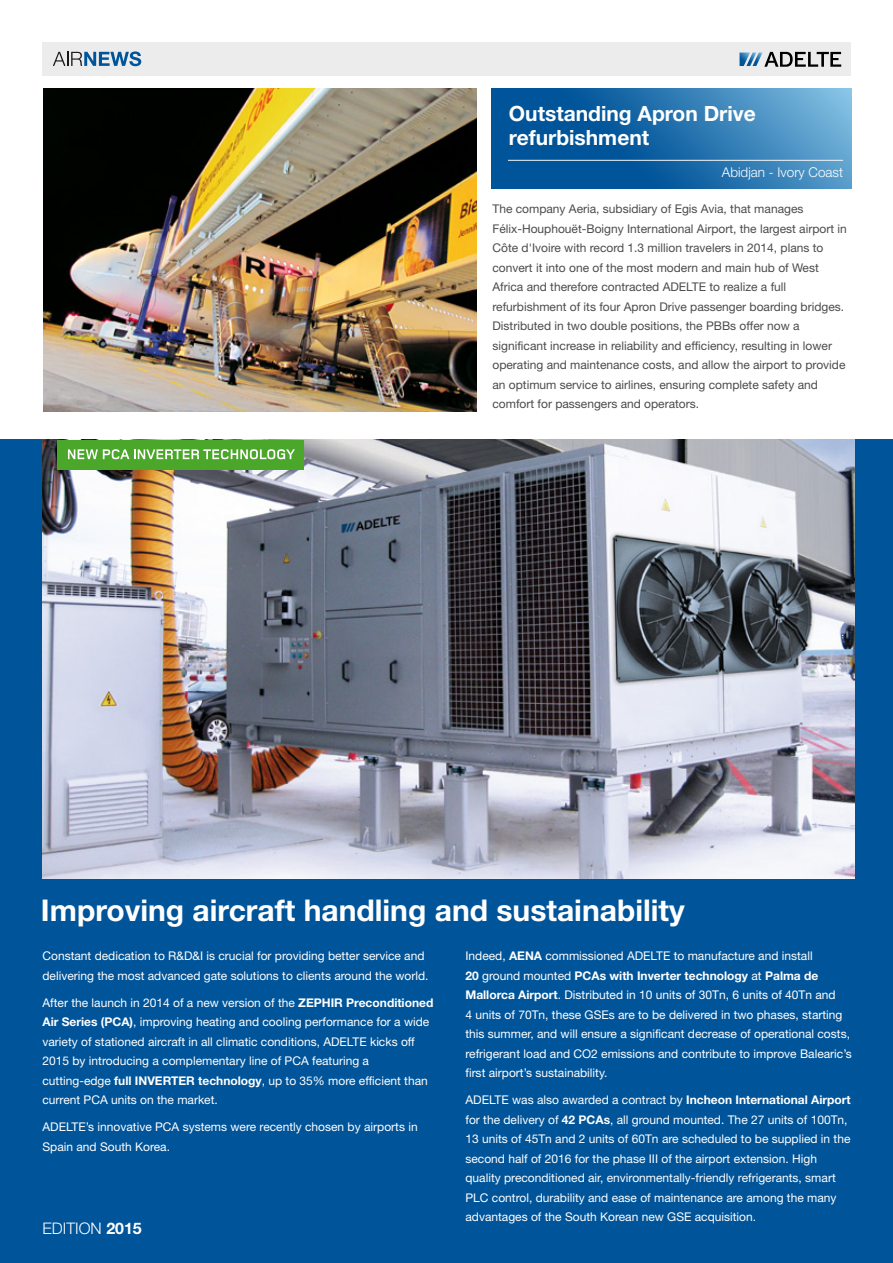
<style>
.page{position:relative;width:893px;height:1263px;background:#fff}
.page>*{position:absolute;margin:0;border:0;box-sizing:border-box;transform-origin:0 0}
.t1{font:700 30px "Helvetica Neue";color:#fff}
.t2{font:700 21px/24px "Helvetica Neue";color:#fff}
.t3{font:300 15.9px "Helvetica Neue";color:#fff}
.t4{font:300 13.5px "Helvetica Neue";color:#fff}
.t5{font:12px/19.5px "Helvetica Neue";color:#fff}
.t6{font:12px/19.5px "Helvetica Neue";color:#4b4b4d}
.s1{font-weight:700}
</style>
<div class="page">
<div style="left:0;top:440px;width:893px;height:823px;background:#005499"></div>
<img style="left:43px;top:440px;width:811px;height:439px">
<div style="left:58px;top:440px;width:246px;height:29px;background:#4ba729"></div>
<svg style="left:68px;top:449px;width:227px;height:10px"></svg>
<div style="left:43px;top:42px;width:808px;height:34px;background:#ececed"></div>
<svg style="left:53px;top:51px;width:88px;height:15px"></svg>
<svg style="left:740px;top:52px;width:101px;height:15px"></svg>
<svg style="left:492px;top:89px;width:360px;height:100px;background:#2572ad"></svg>
<hr style="left:508px;top:160px;width:335px;height:1px;background:#f5f5f4">
<img style="left:44px;top:89px;width:433px;height:322px">
<p class="t2" style="left:509px;top:101px;width:248px">Outstanding Apron Drive refurbishment</p>
<p class="t4" style="left:722px;top:164px;width:123px">Abidjan - Ivory Coast</p>
<p class="t6" style="left:492px;top:199px;width:356px">The company Aeria, subsidiary of Egis Avia, that manages Félix-Houphouët-Boigny International Airport, the largest airport in Côte d'Ivoire with record 1.3 million travelers in 2014, plans to convert it into one of the most modern and main hub of West Africa and therefore contracted ADELTE to realize a full refurbishment of its four Apron Drive passenger boarding bridges.<br>Distributed in two double positions, the PBBs offer now a significant increase in reliability and efficiency, resulting in lower operating and maintenance costs, and allow the airport to provide an optimum service to airlines, ensuring complete safety and comfort for passengers and operators.</p>
<p class="t1" style="left:41px;top:892px;width:645px">Improving aircraft handling and sustainability</p>
<p class="t5" style="left:465px;top:946px;width:388px">Indeed, <span class="s1">AENA</span> commissioned ADELTE to manufacture and install<br><span class="s1">20</span> ground mounted <span class="s1">PCAs with Inverter technology</span> at <span class="s1">Palma de Mallorca Airport</span>. Distributed in 10 units of 30Tn, 6 units of 40Tn and<br>4 units of 70Tn, these GSEs are to be delivered in two phases, starting this summer, and will ensure a significant decrease of operational costs, refrigerant load and CO2 emissions and contribute to improve Balearic’s first airport’s sustainability.</p>
<p class="t5" style="left:465px;top:1090px;width:387px">ADELTE was also awarded a contract by <span class="s1">Incheon International Airport </span>for the delivery of <span class="s1">42 PCAs</span>, all ground mounted. The 27 units of 100Tn, 13 units of 45Tn and 2 units of 60Tn are scheduled to be supplied in the second half of 2016 for the phase III of the airport extension. High quality preconditioned air, environmentally-friendly refrigerants, smart PLC control, durability and ease of maintenance are among the many advantages of the South Korean new GSE acquisition.</p>
<p class="t5" style="left:42px;top:946px;width:388px">Constant dedication to R&amp;D&amp;I is crucial for providing better service and delivering the most advanced gate solutions to clients around the world.</p>
<p class="t5" style="left:42px;top:992px;width:392px">After the launch in 2014 of a new version of the <span class="s1">ZEPHIR Preconditioned Air Series (PCA)</span>, improving heating and cooling performance for a wide variety of stationed aircraft in all climatic conditions, ADELTE kicks off 2015 by introducing a complementary line of PCA featuring a cutting-edge <span class="s1">full INVERTER technology</span>, up to 35% more efficient than current PCA units on the market.</p>
<p class="t5" style="left:42px;top:1117px;width:377px">ADELTE’s innovative PCA systems were recently chosen by airports in<br>Spain and South Korea.</p>
<p class="t3" style="left:42px;top:1218px;width:101px">EDITION <span class="s1">2015</span></p>
</div>
